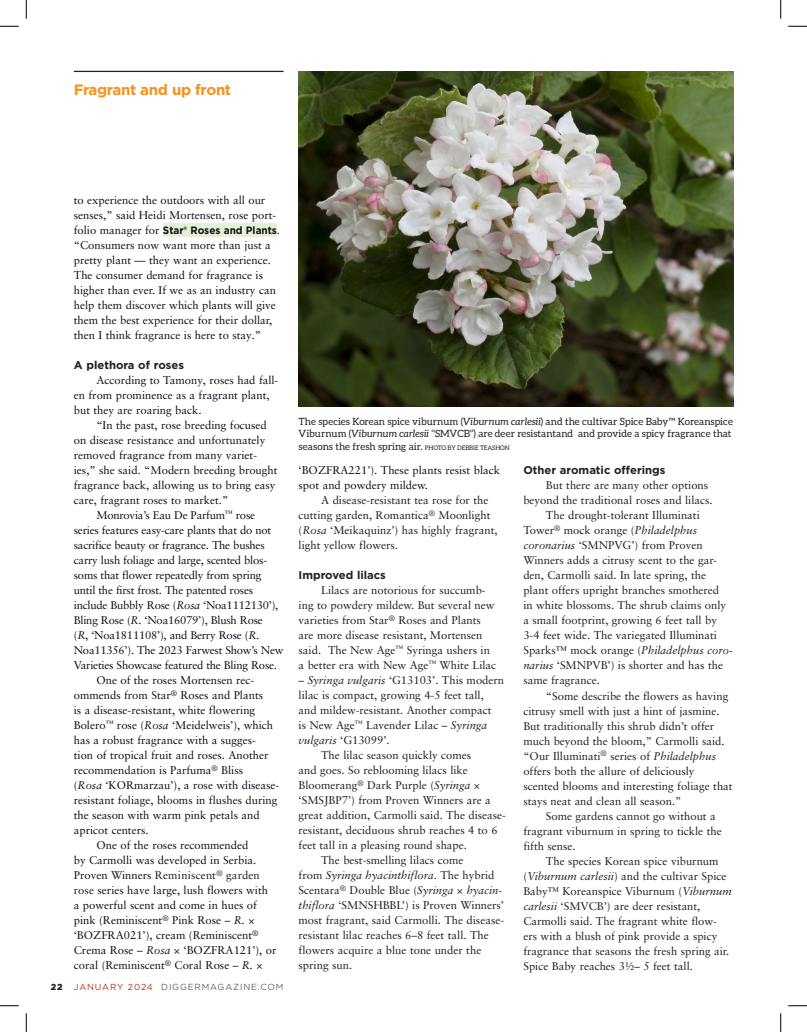
<style>
.page{position:relative;width:807px;height:1032px;background:#fff}
.page>*{position:absolute;margin:0;border:0;box-sizing:border-box;transform-origin:0 0}
.Ruled_top_folio{font:700 15px "Gotham";letter-spacing:-.025em;color:#f7931d}
.Body_Copy{font:11.25px/15px "Sabon LT Pro";color:#231f20}
.Body_Copy-2{font:11.25px/15px "Sabon LT Pro";color:#0e101a}
.Body_Copy-3{font:11.25px/15px "Sabon LT Pro";letter-spacing:-.02em;color:#0e101a}
.Body_Section_Subhed{font:700 11.25px "Gotham";color:#231f20}
.Body_Copy-4{font:700 10.62px "Gotham";color:#0e101a;scale:.94 1}
.Image_Caption{font:10px/12.5px "Aleo";color:#231f20}
.t1{font:300 8.75px "Gotham";letter-spacing:.1em;color:#231f20}
.t2{font:900 8.75px "Gotham";color:#231f20}
.s1{font-family:"Sabon LT Pro";font-weight:400;font-size:11.25px}
.s2{font-style:italic}
.s3{color:#231f20}
.s4{font-weight:400;color:#af3723}
.s5{font-size:6.25px}
</style>
<div class="page">
<div style="left:163px;top:223px;width:114px;height:14px;background:#e4f0d4"></div>
<img style="left:298px;top:71px;width:434px;height:335px">
<hr style="left:74px;top:71px;width:209px;height:1px;background:#231f20">
<svg style="left:0;top:25px;width:19px;height:2px"></svg>
<svg style="left:788px;top:25px;width:18px;height:2px"></svg>
<svg style="left:0;top:1005px;width:19px;height:1px"></svg>
<svg style="left:788px;top:1005px;width:18px;height:1px"></svg>
<svg style="left:25px;top:0;width:2px;height:19px"></svg>
<svg style="left:25px;top:1013px;width:2px;height:18px"></svg>
<svg style="left:780px;top:0;width:1px;height:19px"></svg>
<svg style="left:780px;top:1013px;width:1px;height:18px"></svg>
<p class="Ruled_top_folio" style="left:74px;top:80px;width:159px">Fragrant and up front</p>
<p class="Body_Copy-2" style="left:74px;top:192px;width:204px">to experience the outdoors with all our senses,” said Heidi Mortensen, rose port-</p>
<p class="Body_Copy-4" style="left:74px;top:223px;width:221px"><span class="s1">folio manager for</span> Star® Roses and Plants<span class="s1">.</span></p>
<p class="Body_Copy-2" style="left:74px;top:237px;width:203px">“Consumers now want more than just a pretty plant — they want an experience.<br>The consumer demand for fragrance is higher than ever. If we as an industry can help them discover which plants will give them the best experience for their dollar, then I think fragrance is here to stay.”</p>
<p class="Body_Section_Subhed" style="left:74px;top:357px;width:112px">A plethora of roses</p>
<p class="Body_Copy-2" style="left:74px;top:372px;width:206px;text-indent:22px">According to Tamony, roses had fall&shy;en from prominence as a fragrant plant, but they are roaring back.</p>
<p class="Body_Copy-2" style="left:74px;top:417px;width:205px;text-indent:22px">“In the past, rose breeding focused on disease resistance and unfortunately removed fragrance from many variet&shy;ies,” she said. “Modern breeding brought fragrance back, allowing us to bring easy care, fragrant roses to market.”</p>
<p class="Body_Copy-3" style="left:74px;top:507px;width:211px;text-indent:22px">Monrovia’s Eau De Parfum<sup>™</sup> rose<br>series features easy-care plants that do not sacrifice beauty or fragrance. The bushes carry lush foliage and large, scented blos&shy;soms that flower repeatedly from spring until the first frost. The patented roses include Bubbly Rose (<span class="s2">Rosa</span> ‘Noa1112130’), Bling Rose (<span class="s2">R</span>. ‘Noa16079’), Blush Rose<br>(<span class="s2">R</span>, ‘Noa1811108’), and Berry Rose (<span class="s2">R</span>.<br>Noa11356’). The 2023 Farwest Show’s New Varieties Showcase featured the Bling Rose.</p>
<p class="Body_Copy-2" style="left:74px;top:672px;width:207px;text-indent:22px">One of the roses Mortensen rec&shy;ommends from Star<sup>®</sup> Roses and Plants<br>is a disease-resistant, white flowering Bolero<sup>™</sup> rose (<span class="s2">Rosa</span> ‘Meidelweis’), which has a robust fragrance with a sugges-<br>tion of tropical fruit and roses. Another recommendation is Parfuma<sup>®</sup> Bliss<br>(<span class="s2">Rosa</span> ‘KORmarzau’), a rose with disease&shy;resistant foliage, blooms in flushes during the season with warm pink petals and apricot centers.</p>
<p class="Body_Copy-2" style="left:74px;top:837px;width:204px;text-indent:22px">One of the roses recommended<br>by Carmolli was developed in Serbia.<br>Proven Winners <span class="s3">Reminiscent</span><sup>®</sup> <span class="s3">garden rose</span> series have large, lush flowers with<br>a powerful scent and come in hues of pink (Reminiscent<sup>®</sup> Pink Rose – <span class="s2">R.</span> × ‘BOZFRA021’), cream (Reminiscent<sup>® </sup>Crema Rose – <span class="s2">Rosa</span> × ‘BOZFRA121’), or coral (Reminiscent<sup>®</sup> Coral Rose – <span class="s2">R.</span> ×</p>
<p class="t2" style="left:51px;top:981px;width:13px">22</p>
<p class="t1" style="left:74px;top:981px;width:211px"><span class="s4">JANUARY 2024</span> DIGGERMAGAZINE.COM</p>
<p class="Image_Caption" style="left:298px;top:414px;width:435px">The species Korean spice viburnum (<span class="s2">Viburnum carlesii</span>) and the cultivar Spice Baby™ Koreanspice<br>Viburnum (<span class="s2">Viburnum carlesii</span> ‘'SMVCB'’) are deer resistantand and provide a spicy fragrance that seasons the fresh spring air. <span class="s5">PHOTO BY DEBBIE TEASHON</span></p>
<p class="Body_Copy-2" style="left:298px;top:462px;width:203px">‘BOZFRA221<span class="s3">’</span>). These plants resist black spot and powdery mildew.</p>
<p class="Body_Copy" style="left:298px;top:492px;width:200px;text-indent:22px">A disease-resistant tea rose for the cutting garden, Romantica<sup>®</sup> Moonlight (<span class="s2">Rosa</span> ‘Meikaquinz’) has highly fragrant, light yellow flowers.</p>
<p class="Body_Section_Subhed" style="left:298px;top:567px;width:89px">Improved lilacs</p>
<p class="Body_Copy" style="left:298px;top:582px;width:199px;text-indent:22px">Lilacs are notorious for succumb&shy;ing to powdery mildew. But several new varieties from Star<sup>®</sup> Roses and Plants are more disease resistant, Mortensen said. The New Age<sup>™</sup> Syringa ushers in a better era with New Age<sup>™</sup> White Lilac</p>
<p class="Body_Copy" style="left:298px;top:672px;width:207px">– <span class="s2">Syringa vulgaris</span> ‘G13103’. This modern lilac is compact, growing 4-5 feet tall, and mildew-resistant. Another compact<br>is New Age<sup>™</sup> Lavender Lilac – <span class="s2">Syringa vulgaris</span> ‘G13099’.</p>
<p class="Body_Copy" style="left:298px;top:747px;width:209px;text-indent:22px">The lilac season quickly comes<br>and goes. So reblooming lilacs like Bloomerang<sup>®</sup> Dark Purple (<span class="s2">Syringa</span> × ‘SMSJBP7’) from Proven Winners are a great addition, Carmolli said. The disease&shy;resistant, deciduous shrub reaches 4 to 6 feet tall in a pleasing round shape.</p>
<p class="Body_Copy" style="left:298px;top:852px;width:207px;text-indent:22px">The best-smelling lilacs come<br>from <span class="s2">Syringa hyacinthiflora</span>. The hybrid Scentara<sup>®</sup> Double Blue (<span class="s2">Syringa × hyacin&shy;thiflora</span> ‘SMNSHBBL’) is Proven Winners’ most fragrant, said Carmolli. The disease&shy;resistant lilac reaches 6–8 feet tall. The flowers acquire a blue tone under the spring sun.</p>
<p class="Body_Section_Subhed" style="left:523px;top:463px;width:143px">Other aromatic offerings</p>
<p class="Body_Copy" style="left:523px;top:477px;width:191px;text-indent:22px">But there are many other options beyond the traditional roses and lilacs.</p>
<p class="Body_Copy" style="left:523px;top:507px;width:211px;text-indent:22px">The drought-tolerant Illuminati Tower<sup>®</sup> mock orange (<span class="s2">Philadelphus coronarius</span> ‘SMNPVG’) from Proven Winners adds a citrusy scent to the gar&shy;den, Carmolli said. In late spring, the plant offers upright branches smothered<br>in white blossoms. The shrub claims only a small footprint, growing 6 feet tall by 3-4 feet wide. The variegated Illuminati Sparks™ mock orange (<span class="s2">Philadelphus coro&shy;narius</span> ‘SMNPVB’) is shorter and has the same fragrance.</p>
<p class="Body_Copy" style="left:523px;top:687px;width:211px;text-indent:22px">“Some describe the flowers as having citrusy smell with just a hint of jasmine.<br>But traditionally this shrub didn’t offer much beyond the bloom,” Carmolli said. “Our Illuminati<sup>®</sup> series of <span class="s2">Philadelphus </span>offers both the allure of deliciously scented blooms and interesting foliage that stays neat and clean all season.”</p>
<p class="Body_Copy" style="left:523px;top:807px;width:200px;text-indent:22px">Some gardens cannot go without a fragrant viburnum in spring to tickle the fifth sense.</p>
<p class="Body_Copy" style="left:523px;top:852px;width:210px;text-indent:22px">The species Korean spice viburnum (<span class="s2">Viburnum carlesii</span>) and the cultivar Spice Baby™ Koreanspice Viburnum (<span class="s2">Viburnum carlesii</span> ‘SMVCB’) are deer resistant, Carmolli said. The fragrant white flow&shy;ers with a blush of pink provide a spicy fragrance that seasons the fresh spring air.<br>Spice Baby reaches 3½– 5 feet tall.</p>
</div>
